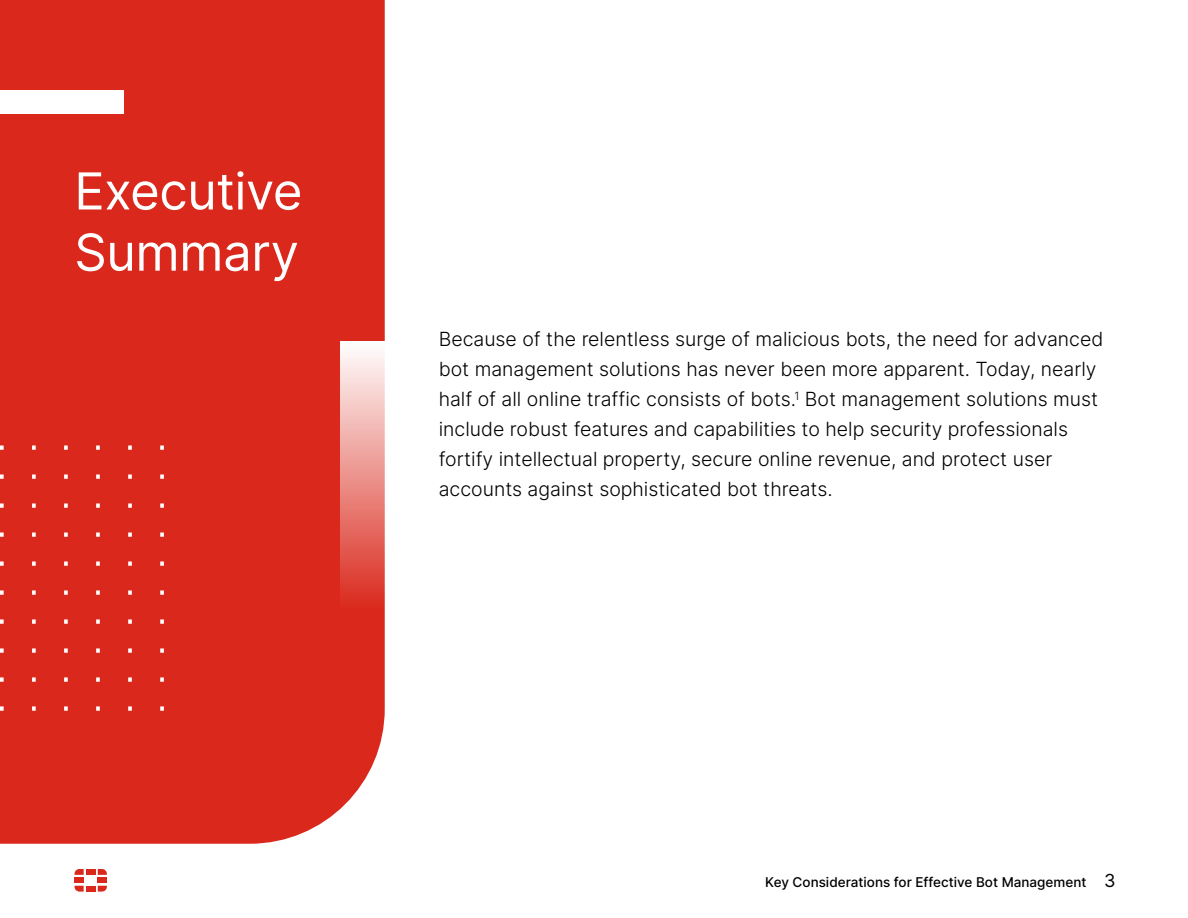
<style>
.page{position:relative;width:1188px;height:918px;background:#fff}
.page>*{position:absolute;margin:0;border:0;box-sizing:border-box;transform-origin:0 0}
.t1{font:51px/61.2px "Inter V";letter-spacing:-.01em;color:#fff}
.t2{font:300 19.5px/30px "Inter";color:#000}
.t3{font:13.5px "Inter";color:#000}
.s1{font-size:18px}
</style>
<div class="page">
<svg style="left:75px;top:869px;width:32px;height:23px"></svg>
<div style="left:0;top:0;width:385px;height:844px;background:#da291c"></div>
<svg style="left:160px;top:446px;width:4px;height:4px"></svg>
<svg style="left:128px;top:446px;width:4px;height:4px"></svg>
<svg style="left:96px;top:446px;width:4px;height:4px"></svg>
<svg style="left:64px;top:446px;width:4px;height:4px"></svg>
<svg style="left:32px;top:446px;width:4px;height:4px"></svg>
<svg style="left:0;top:446px;width:4px;height:4px"></svg>
<svg style="left:160px;top:474px;width:4px;height:5px"></svg>
<svg style="left:128px;top:474px;width:4px;height:5px"></svg>
<svg style="left:96px;top:474px;width:4px;height:5px"></svg>
<svg style="left:64px;top:474px;width:4px;height:5px"></svg>
<svg style="left:32px;top:474px;width:4px;height:5px"></svg>
<svg style="left:0;top:474px;width:4px;height:5px"></svg>
<svg style="left:160px;top:503px;width:4px;height:5px"></svg>
<svg style="left:128px;top:503px;width:4px;height:5px"></svg>
<svg style="left:96px;top:503px;width:4px;height:5px"></svg>
<svg style="left:64px;top:503px;width:4px;height:5px"></svg>
<svg style="left:32px;top:503px;width:4px;height:5px"></svg>
<svg style="left:0;top:503px;width:4px;height:5px"></svg>
<svg style="left:160px;top:532px;width:4px;height:5px"></svg>
<svg style="left:128px;top:532px;width:4px;height:5px"></svg>
<svg style="left:96px;top:532px;width:4px;height:5px"></svg>
<svg style="left:64px;top:532px;width:4px;height:5px"></svg>
<svg style="left:32px;top:532px;width:4px;height:5px"></svg>
<svg style="left:0;top:532px;width:4px;height:5px"></svg>
<svg style="left:160px;top:561px;width:4px;height:5px"></svg>
<svg style="left:128px;top:561px;width:4px;height:5px"></svg>
<svg style="left:96px;top:561px;width:4px;height:5px"></svg>
<svg style="left:64px;top:561px;width:4px;height:5px"></svg>
<svg style="left:32px;top:561px;width:4px;height:5px"></svg>
<svg style="left:0;top:561px;width:4px;height:5px"></svg>
<svg style="left:160px;top:590px;width:4px;height:5px"></svg>
<svg style="left:128px;top:590px;width:4px;height:5px"></svg>
<svg style="left:96px;top:590px;width:4px;height:5px"></svg>
<svg style="left:64px;top:590px;width:4px;height:5px"></svg>
<svg style="left:32px;top:590px;width:4px;height:5px"></svg>
<svg style="left:0;top:590px;width:4px;height:5px"></svg>
<svg style="left:160px;top:619px;width:4px;height:5px"></svg>
<svg style="left:128px;top:619px;width:4px;height:5px"></svg>
<svg style="left:96px;top:619px;width:4px;height:5px"></svg>
<svg style="left:64px;top:619px;width:4px;height:5px"></svg>
<svg style="left:32px;top:619px;width:4px;height:5px"></svg>
<svg style="left:0;top:619px;width:4px;height:5px"></svg>
<svg style="left:160px;top:648px;width:4px;height:5px"></svg>
<svg style="left:128px;top:648px;width:4px;height:5px"></svg>
<svg style="left:96px;top:648px;width:4px;height:5px"></svg>
<svg style="left:64px;top:648px;width:4px;height:5px"></svg>
<svg style="left:32px;top:648px;width:4px;height:5px"></svg>
<svg style="left:0;top:648px;width:4px;height:5px"></svg>
<svg style="left:160px;top:677px;width:4px;height:5px"></svg>
<svg style="left:128px;top:677px;width:4px;height:5px"></svg>
<svg style="left:96px;top:677px;width:4px;height:5px"></svg>
<svg style="left:64px;top:677px;width:4px;height:5px"></svg>
<svg style="left:32px;top:677px;width:4px;height:5px"></svg>
<svg style="left:0;top:677px;width:4px;height:5px"></svg>
<svg style="left:160px;top:706px;width:4px;height:5px"></svg>
<svg style="left:128px;top:706px;width:4px;height:5px"></svg>
<svg style="left:96px;top:706px;width:4px;height:5px"></svg>
<svg style="left:64px;top:706px;width:4px;height:5px"></svg>
<svg style="left:32px;top:706px;width:4px;height:5px"></svg>
<svg style="left:0;top:706px;width:4px;height:5px"></svg>
<div style="left:0;top:90px;width:123px;height:23px;background:#fff"></div>
<div style="left:341px;top:341px;width:45px;height:267px;background:linear-gradient(to bottom,#fefffe,#da2a1d)"></div>
<h1 class="t1" style="left:74px;top:159px;width:230px">Executive<br>Summary</h1>
<p class="t2" style="left:439px;top:324px;width:666px">Because of the relentless surge of malicious bots, the need for advanced bot management solutions has never been more apparent. Today, nearly half of all online traffic consists of bots.<sup>1</sup> Bot management solutions must include robust features and capabilities to help security professionals fortify intellectual property, secure online revenue, and protect user accounts against sophisticated bot threats.</p>
<p class="t3" style="left:765px;top:872px;width:352px">Key Considerations for Effective Bot Management <span class="s1">3</span></p>
</div>
